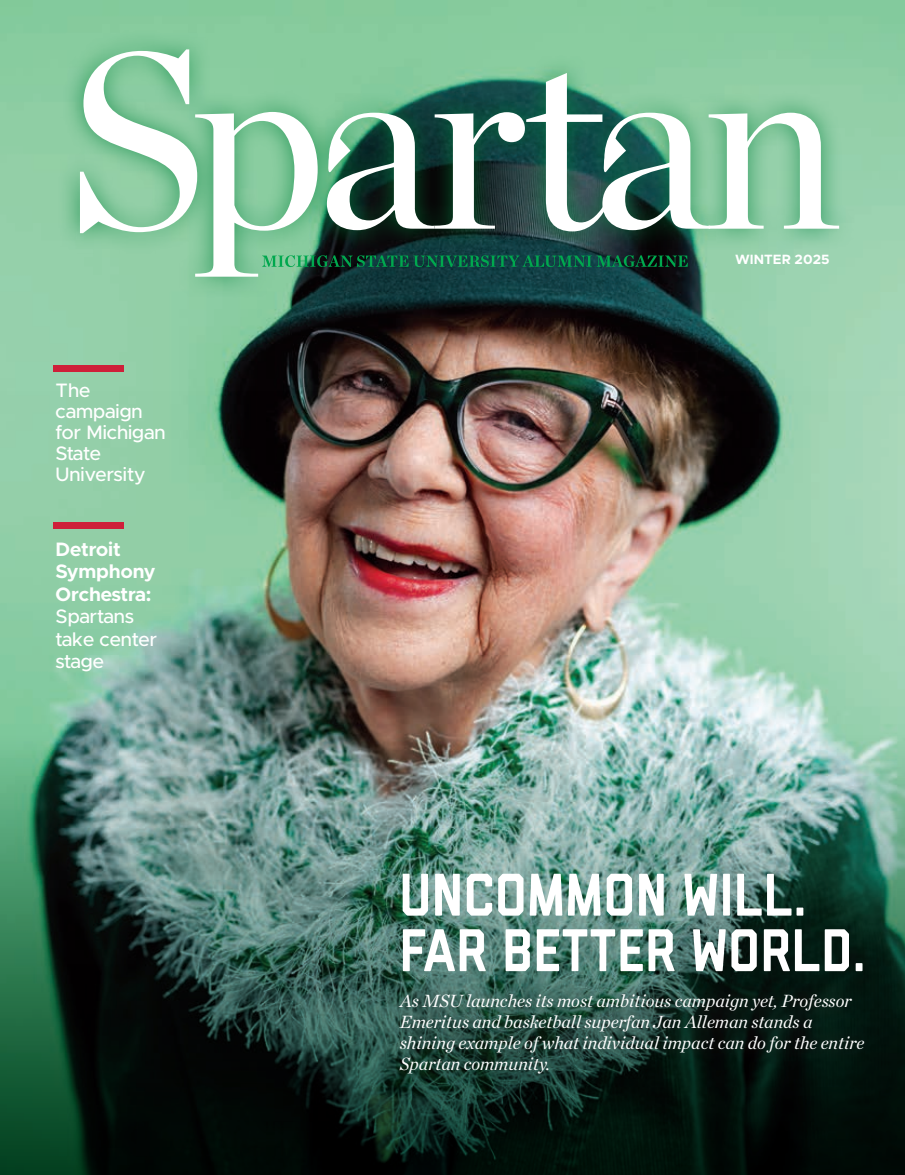
<style>
.page{position:relative;width:905px;height:1175px;background:#fff}
.page>*{position:absolute;margin:0;border:0;box-sizing:border-box;transform-origin:0 0}
.t1{font:500 60px/55.5px "Liberator";letter-spacing:.02em;color:#fff;scale:.95 1}
.t2{font:500 19.5px/21px "Metropolis";color:#fff}
.t3{font:700 19.5px/22.5px "Metropolis";color:#fff}
.t4{font:italic 18px/21px "Chronicle Deck";color:#fff}
.t5{font:700 13.5px "Metropolis";color:#fff}
</style>
<div class="page">
<img style="left:0;top:0;width:904px;height:392px">
<img style="left:0;top:392px;width:904px;height:782px">
<div style="left:53px;top:365px;width:71px;height:7px;background:#ce1f39"></div>
<div style="left:53px;top:522px;width:71px;height:7px;background:#ce1f39"></div>
<div style="left:58px;top:29px;width:801px;height:270px;background:#00843d;opacity:.7"></div>
<svg style="left:80px;top:49px;width:759px;height:228px"></svg>
<div style="left:386px;top:980px;width:492px;height:106px;background:#231f20;opacity:.9"></div>
<p class="t2" style="left:56px;top:380px;width:111px">The campaign for Michigan<br>State<br>University</p>
<p class="t3" style="left:56px;top:538px;width:101px">Detroit<br>Symphony<br>Orchestra:</p>
<p class="t2" style="left:56px;top:605px;width:103px;line-height:22.5px">Spartans take center stage</p>
<p class="t5" style="left:735px;top:251px;width:96px">WINTER 2025</p>
<h1 class="t1" style="left:400px;top:869px;width:491px">UNCOMMON WILL.<br>FAR BETTER WORLD.</h1>
<p class="t4" style="left:400px;top:988px;width:466px">As MSU launches its most ambitious campaign yet, Professor Emeritus and basketball superfan Jan Alleman stands a shining example of what individual impact can do for the entire Spartan community.</p>
</div>
